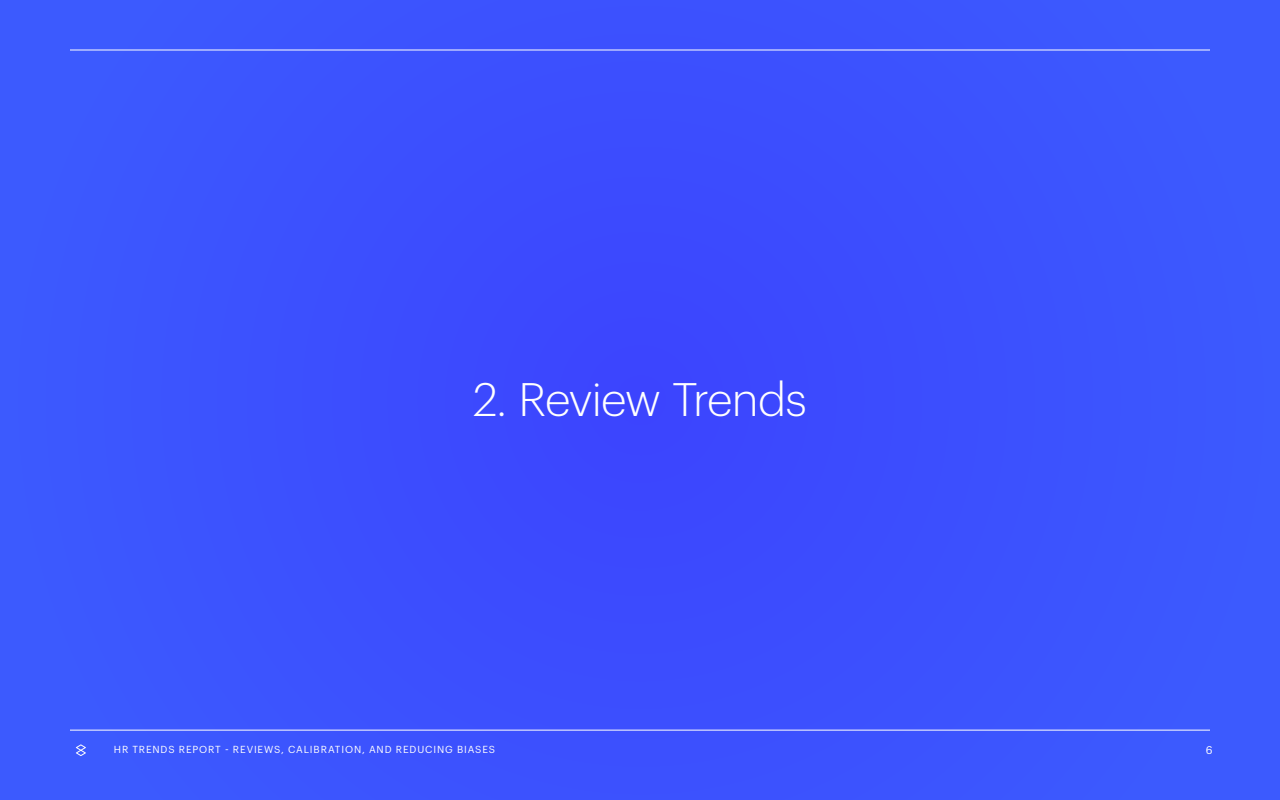
<style>
.page{position:relative;width:1280px;height:800px;background:#3c52fe}
.page>*{position:absolute;margin:0;border:0;box-sizing:border-box;transform-origin:0 0}
.t1{font:300 46px "Graphik";letter-spacing:-.025em;color:#fff}
.t2{font:11px "Graphik";color:#fff}
.t3{font:10px "Graphik";letter-spacing:.09em;color:#fff}
</style>
<div class="page">
<hr style="left:70px;top:50px;width:1140px;height:1px;background:#fff">
<hr style="left:70px;top:730px;width:1140px;height:1px;background:#fff">
<div style="left:71px;top:740px;width:20px;height:20px;background:#3c5afe;border-radius:50%"></div>
<svg style="left:76px;top:744px;width:10px;height:12px"></svg>
<h1 class="t1" style="left:473px;top:366px;width:335px">2. Review Trends</h1>
<p class="t3" style="left:114px;top:742px;width:383px">HR TRENDS REPORT - REVIEWS, CALIBRATION, AND REDUCING BIASES</p>
<p class="t2" style="left:1206px;top:742px;width:8px">6</p>
</div>
